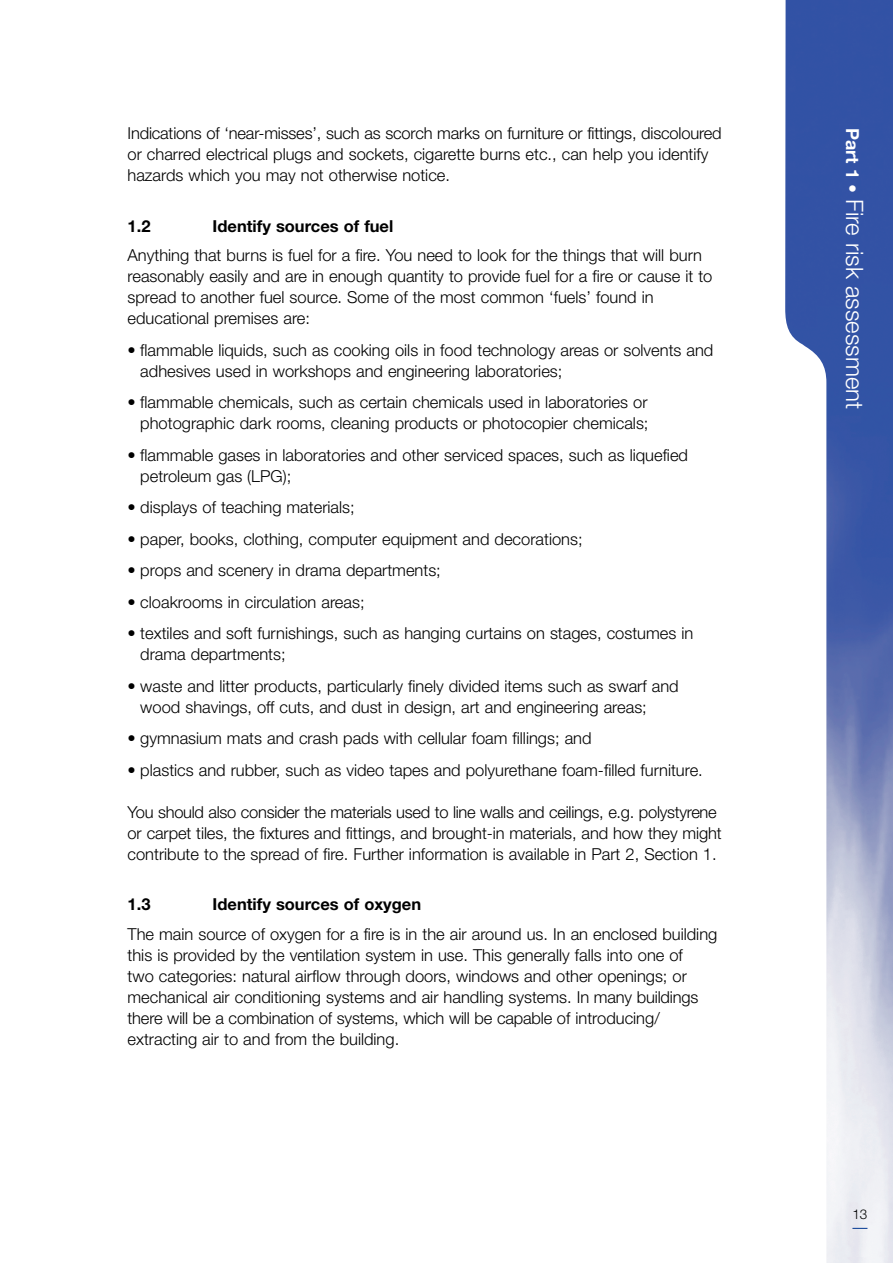
<style>
.page{position:relative;width:893px;height:1263px;background:#fff}
.page>*{position:absolute;margin:0;border:0;box-sizing:border-box;transform-origin:0 0}
.t1{font:300 24px "Helvetica Neue";color:#fff}
.t2{font:300 16.5px/21px "Helvetica Neue";color:#000}
.t3{font:700 16.5px "Helvetica Neue";color:#000}
.t4{font:300 13.5px "Helvetica Neue";color:#000}
.s1{font-weight:700;font-size:18px}
</style>
<div class="page">
<img style="left:785px;top:0;width:108px;height:1263px">
<svg style="left:852px;top:1228px;width:15px;height:1px"></svg>
<p class="t2" style="left:128px;top:125px;width:596px">Indications of ‘near-misses’, such as scorch marks on furniture or fittings, discoloured or charred electrical plugs and sockets, cigarette burns etc., can help you identify hazards which you may not otherwise notice.</p>
<p class="t3" style="left:128px;top:220px;width:24px">1.2</p>
<p class="t3" style="left:213px;top:220px;width:182px">Identify sources of fuel</p>
<p class="t2" style="left:128px;top:247px;width:586px">Anything that burns is fuel for a fire. You need to look for the things that will burn reasonably easily and are in enough quantity to provide fuel for a fire or cause it to spread to another fuel source. Some of the most common ‘fuels’ found in educational premises are:</p>
<p class="t2" style="left:140px;top:341px;width:575px;text-indent:-13px">• flammable liquids, such as cooking oils in food technology areas or solvents and adhesives used in workshops and engineering laboratories;</p>
<p class="t2" style="left:128px;top:394px;width:522px;text-align:right">• flammable chemicals, such as certain chemicals used in laboratories or photographic dark rooms, cleaning products or photocopier chemicals;</p>
<p class="t2" style="left:140px;top:446px;width:549px;text-indent:-13px">• flammable gases in laboratories and other serviced spaces, such as liquefied petroleum gas (LPG);</p>
<p class="t2" style="left:128px;top:499px;width:229px">• displays of teaching materials;</p>
<p class="t2" style="left:128px;top:530px;width:457px">• paper, books, clothing, computer equipment and decorations;</p>
<p class="t2" style="left:128px;top:562px;width:315px">• props and scenery in drama departments;</p>
<p class="t2" style="left:128px;top:593px;width:239px">• cloakrooms in circulation areas;</p>
<p class="t2" style="left:140px;top:625px;width:554px;text-indent:-13px">• textiles and soft furnishings, such as hanging curtains on stages, costumes in drama departments;</p>
<p class="t2" style="left:140px;top:677px;width:540px;text-indent:-13px">• waste and litter products, particularly finely divided items such as swarf and wood shavings, off cuts, and dust in design, art and engineering areas;</p>
<p class="t2" style="left:128px;top:730px;width:465px">• gymnasium mats and crash pads with cellular foam fillings; and</p>
<p class="t2" style="left:128px;top:761px;width:577px">• plastics and rubber, such as video tapes and polyurethane foam-filled furniture.</p>
<p class="t2" style="left:128px;top:803px;width:596px">You should also consider the materials used to line walls and ceilings, e.g. polystyrene or carpet tiles, the fixtures and fittings, and brought-in materials, and how they might contribute to the spread of fire. Further information is available in Part 2, Section 1.</p>
<p class="t3" style="left:128px;top:899px;width:24px">1.3</p>
<p class="t3" style="left:213px;top:899px;width:210px">Identify sources of oxygen</p>
<p class="t2" style="left:128px;top:925px;width:591px">The main source of oxygen for a fire is in the air around us. In an enclosed building this is provided by the ventilation system in use. This generally falls into one of<br>two categories: natural airflow through doors, windows and other openings; or mechanical air conditioning systems and air handling systems. In many buildings there will be a combination of systems, which will be capable of introducing/ extracting air to and from the building.</p>
<h1 class="t1" style="left:863px;top:128px;width:283px;rotate:90deg"><span class="s1">Part 1 •</span> Fire risk assessment</h1>
<p class="t4" style="left:852px;top:1210px;width:17px">13</p>
</div>
